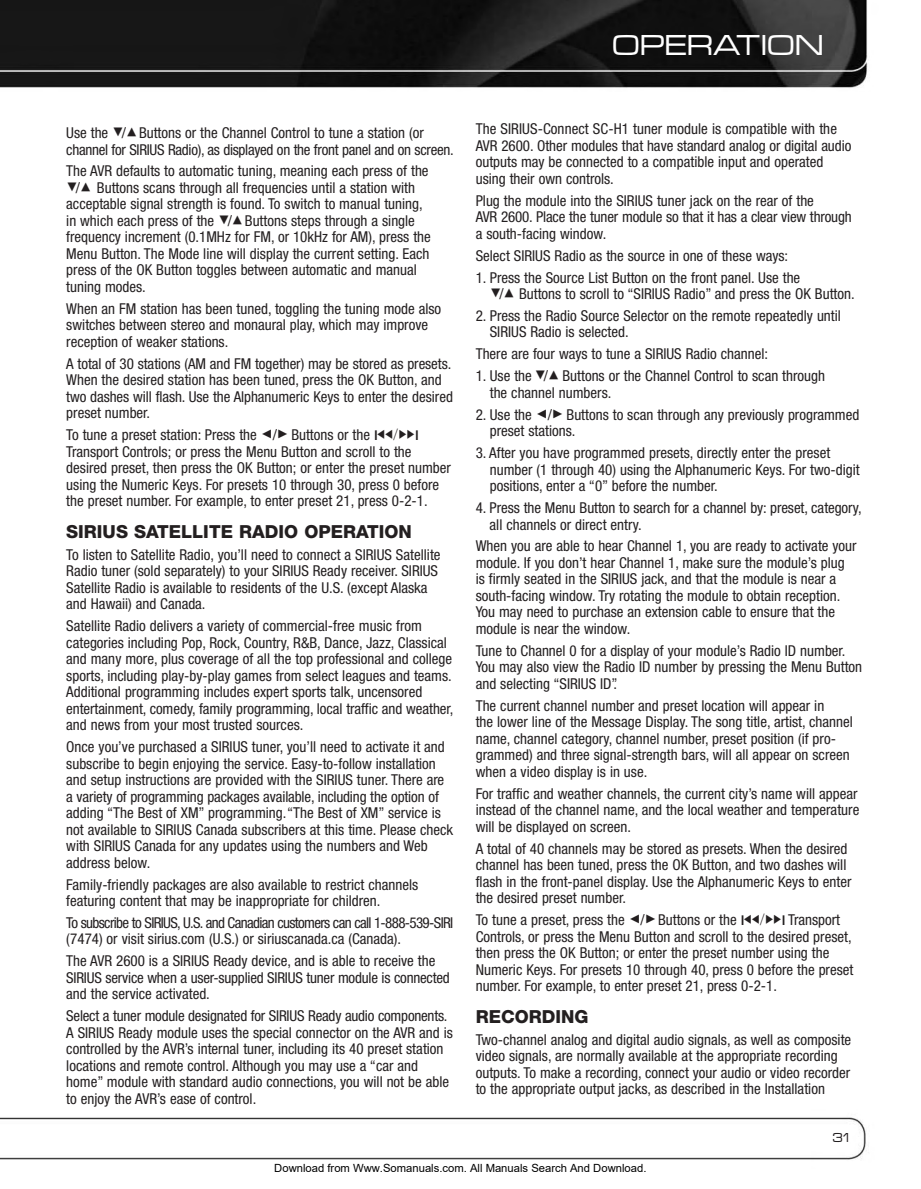
<style>
.page{position:relative;width:921px;height:1189px;background:#fff}
.page>*{position:absolute;margin:0;border:0;box-sizing:border-box;transform-origin:0 0}
.t1{font:30px "Microgramma EF Medium Extend";color:#fff}
.t2{font:800 18px "Helvetica Neue";color:#231f20}
.t3{font:condensed 15px/16.5px "Helvetica Neue";color:#231f20}
.t4{font:condensed 15px/16.5px "Helvetica Neue";letter-spacing:-.045em;color:#231f20}
.t5{font:condensed 15px/16.5px "Helvetica Neue";letter-spacing:-.02em;color:#231f20}
.t6{font:13.5px "Microgramma EF Medium Extend";color:#231f20;scale:.9 1}
.t7{font:11.25px "Arial";color:#000}
.s1{font-weight:500;font-stretch:normal;font-size:13.5px}
.s2{font-weight:100;font-size:15.75px}
</style>
<div class="page">
<img style="left:0;top:0;width:868px;height:88px">
<img style="left:0;top:1117px;width:866px;height:43px">
<h1 class="t1" style="left:612px;top:36px;width:213px">OPERATION</h1>
<p class="t5" style="left:66px;top:126px;width:389px">Use the / Buttons or the Channel Control to tune a station (or channel for SIRIUS Radio), as displayed on the front panel and on screen.</p>
<p class="t3" style="left:66px;top:164px;width:363px">The AVR defaults to automatic tuning, meaning each press of the</p>
<p class="t3" style="left:76px;top:181px;width:340px">/ Buttons scans through all frequencies until a station with</p>
<p class="t3" style="left:66px;top:197px;width:358px">acceptable signal strength is found. To switch to manual tuning,</p>
<p class="t3" style="left:66px;top:214px;width:350px">in which each press of the / Buttons steps through a single</p>
<p class="t3" style="left:66px;top:230px;width:366px">frequency increment (0.1MHz for FM, or 10kHz for AM), press the</p>
<p class="t3" style="left:66px;top:247px;width:364px">Menu Button. The Mode line will display the current setting. Each</p>
<p class="t3" style="left:66px;top:263px;width:352px">press of the OK Button toggles between automatic and manual</p>
<p class="t3" style="left:66px;top:280px;width:81px">tuning modes.</p>
<p class="t3" style="left:66px;top:302px;width:376px">When an FM station has been tuned, toggling the tuning mode also switches between stereo and monaural play, which may improve reception of weaker stations.</p>
<p class="t3" style="left:66px;top:356px;width:388px">A total of 30 stations (AM and FM together) may be stored as presets.<br>When the desired station has been tuned, press the OK Button, and two dashes will flash. Use the Alphanumeric Keys to enter the desired preset number.</p>
<p class="t3" style="left:66px;top:428px;width:386px">To tune a preset station: Press the /✓ Buttons or the <span class="s1">I</span><sup>‹‹</sup><span class="s2">/</span> <sup>››</sup><span class="s1">I </span>Transport Controls; or press the Menu Button and scroll to the desired preset, then press the OK Button; or enter the preset number using the Numeric Keys. For presets 10 through 30, press 0 before the preset number. For example, to enter preset 21, press 0-2-1.</p>
<p class="t2" style="left:66px;top:525px;width:347px">SIRIUS SATELLITE RADIO OPERATION</p>
<p class="t3" style="left:66px;top:547px;width:375px">To listen to Satellite Radio, you’ll need to connect a SIRIUS Satellite Radio tuner (sold separately) to your SIRIUS Ready receiver. SIRIUS Satellite Radio is available to residents of the U.S. (except Alaska and Hawaii) and Canada.</p>
<p class="t3" style="left:66px;top:619px;width:388px">Satellite Radio delivers a variety of commercial-free music from categories including Pop, Rock, Country, R&amp;B, Dance, Jazz, Classical and many more, plus coverage of all the top professional and college sports, including play-by-play games from select leagues and teams.<br>Additional programming includes expert sports talk, uncensored entertainment, comedy, family programming, local traffic and weather, and news from your most trusted sources.</p>
<p class="t3" style="left:66px;top:740px;width:388px">Once you’ve purchased a SIRIUS tuner, you’ll need to activate it and subscribe to begin enjoying the service. Easy-to-follow installation and setup instructions are provided with the SIRIUS tuner. There are a variety of programming packages available, including the option of adding “The Best of XM” programming.“The Best of XM” service is not available to SIRIUS Canada subscribers at this time. Please check with SIRIUS Canada for any updates using the numbers and Web address below.</p>
<p class="t3" style="left:66px;top:877px;width:353px">Family-friendly packages are also available to restrict channels featuring content that may be inappropriate for children.</p>
<p class="t4" style="left:66px;top:916px;width:388px">To subscribe to SIRIUS, U.S. and Canadian customers can call 1-888-539-SIRI (7474) or visit sirius.com (U.S.) or siriuscanada.ca (Canada).</p>
<p class="t3" style="left:66px;top:954px;width:385px">The AVR 2600 is a SIRIUS Ready device, and is able to receive the<br>SIRIUS service when a user-supplied SIRIUS tuner module is connected and the service activated.</p>
<p class="t3" style="left:66px;top:1009px;width:388px">Select a tuner module designated for SIRIUS Ready audio components.<br>A SIRIUS Ready module uses the special connector on the AVR and is controlled by the AVR’s internal tuner, including its 40 preset station locations and remote control. Although you may use a “car and home” module with standard audio connections, you will not be able to enjoy the AVR’s ease of control.</p>
<p class="t3" style="left:475px;top:122px;width:377px">The SIRIUS-Connect SC-H1 tuner module is compatible with the AVR 2600. Other modules that have standard analog or digital audio outputs may be connected to a compatible input and operated using their own controls.</p>
<p class="t3" style="left:475px;top:193px;width:377px">Plug the module into the SIRIUS tuner jack on the rear of the<br>AVR 2600. Place the tuner module so that it has a clear view through a south-facing window.</p>
<p class="t3" style="left:475px;top:248px;width:314px">Select SIRIUS Radio as the source in one of these ways:</p>
<p class="t3" style="left:499px;top:270px;width:356px;text-indent:-24px">1. Press the Source List Button on the front panel. Use the<br>/ Buttons to scroll to “SIRIUS Radio” and press the OK Button.</p>
<p class="t3" style="left:489px;top:309px;width:352px;text-indent:-14px">2. Press the Radio Source Selector on the remote repeatedly until<br>SIRIUS Radio is selected.</p>
<p class="t3" style="left:475px;top:347px;width:294px">There are four ways to tune a SIRIUS Radio channel:</p>
<p class="t3" style="left:489px;top:369px;width:336px;text-indent:-14px">1. Use the / Buttons or the Channel Control to scan through the channel numbers.</p>
<p class="t3" style="left:489px;top:407px;width:371px;text-indent:-14px">2. Use the /✓ Buttons to scan through any previously programmed preset stations.</p>
<p class="t3" style="left:489px;top:446px;width:371px;text-indent:-14px">3. After you have programmed presets, directly enter the preset number (1 through 40) using the Alphanumeric Keys. For two-digit positions, enter a “0” before the number.</p>
<p class="t3" style="left:489px;top:501px;width:373px;text-indent:-14px">4. Press the Menu Button to search for a channel by: preset, category, all channels or direct entry.</p>
<p class="t3" style="left:475px;top:539px;width:382px">When you are able to hear Channel 1, you are ready to activate your module. If you don’t hear Channel 1, make sure the module’s plug is firmly seated in the SIRIUS jack, and that the module is near a south-facing window. Try rotating the module to obtain reception.<br>You may need to purchase an extension cable to ensure that the module is near the window.</p>
<p class="t3" style="left:475px;top:643px;width:388px">Tune to Channel 0 for a display of your module’s Radio ID number.<br>You may also view the Radio ID number by pressing the Menu Button and selecting “SIRIUS ID”.</p>
<p class="t3" style="left:475px;top:698px;width:378px">The current channel number and preset location will appear in<br>the lower line of the Message Display. The song title, artist, channel name, channel category, channel number, preset position (if pro&shy;grammed) and three signal-strength bars, will all appear on screen when a video display is in use.</p>
<p class="t3" style="left:475px;top:786px;width:385px;text-align:justify">For traffic and weather channels, the current city’s name will appear instead of the channel name, and the local weather and temperature will be displayed on screen.</p>
<p class="t3" style="left:475px;top:841px;width:377px">A total of 40 channels may be stored as presets. When the desired channel has been tuned, press the OK Button, and two dashes will flash in the front-panel display. Use the Alphanumeric Keys to enter the desired preset number.</p>
<p class="t3" style="left:475px;top:913px;width:379px">To tune a preset, press the /✓Buttons or the <span class="s1">I</span><sup>‹‹</sup><span class="s2">/</span> <sup>››</sup><span class="s1">I</span> Transport Controls, or press the Menu Button and scroll to the desired preset, then press the OK Button; or enter the preset number using the Numeric Keys. For presets 10 through 40, press 0 before the preset number. For example, to enter preset 21, press 0-2-1.</p>
<p class="t2" style="left:475px;top:1010px;width:114px">RECORDING</p>
<p class="t3" style="left:475px;top:1032px;width:377px">Two-channel analog and digital audio signals, as well as composite video signals, are normally available at the appropriate recording outputs. To make a recording, connect your audio or video recorder to the appropriate output jacks, as described in the Installation</p>
<p class="t6" style="left:832px;top:1133px;width:20px">31</p>
<p class="t7" style="left:274px;top:1161px;width:373px">Download from Www.Somanuals.com. All Manuals Search And Download.</p>
</div>
